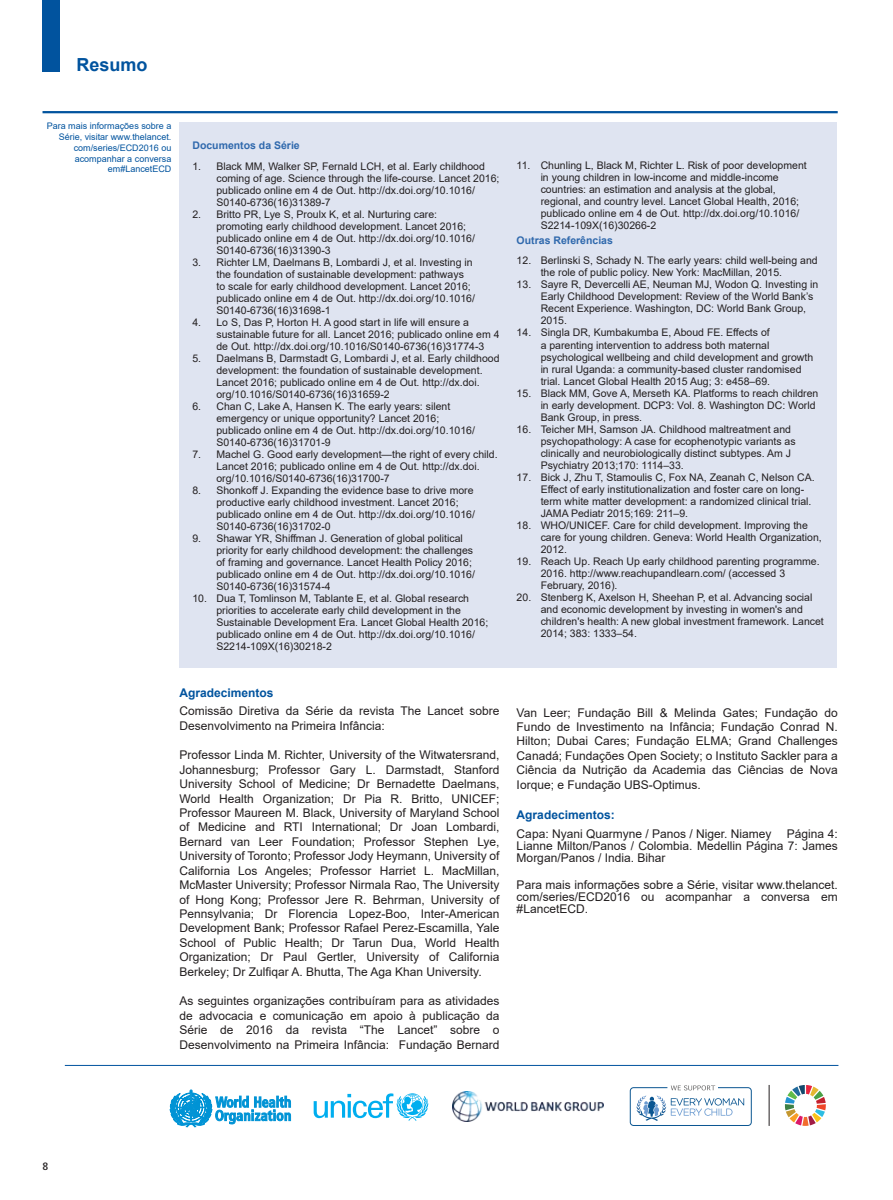
<style>
.page{position:relative;width:893px;height:1200px;background:#fff}
.page>*{position:absolute;margin:0;border:0;box-sizing:border-box;transform-origin:0 0}
.t1{font:700 18px "Arial";color:#01539e}
.t2{font:12px/14.4px "Arial";color:#231f20;text-align:justify}
.t3{font:700 12px "Arial";color:#01539e}
.t4{font:10.5px/12px "Arial";color:#231f20}
.t5{font:700 10.5px "Arial";color:#3069ad}
.t6{font:700 10.5px "Shaker 2 Lancet";color:#231f20}
.t7{font:9px/10.8px "Arial";color:#01539e;text-align:right}
</style>
<div class="page">
<div style="left:43px;top:0;width:17px;height:71px;background:#01539e"></div>
<hr style="left:43px;top:111px;width:795px;height:2px;background:#01539e">
<div style="left:179px;top:122px;width:658px;height:545px;background:#dfe4f1"></div>
<hr style="left:65px;top:1064px;width:773px;height:1px;background:#01539e">
<img style="left:453px;top:1091px;width:150px;height:29px">
<svg style="left:314px;top:1093px;width:114px;height:27px"></svg>
<div style="left:630px;top:1087px;width:122px;height:38px;border:1px solid #0b5691;border-radius:3px"></div>
<svg style="left:636px;top:1085px;width:108px;height:35px"></svg>
<hr style="left:769px;top:1084px;width:1px;height:41px;background:#231f20">
<svg style="left:785px;top:1085px;width:41px;height:40px"></svg>
<svg style="left:169px;top:1089px;width:122px;height:37px"></svg>
<h1 class="t1" style="left:77px;top:55px;width:73px">Resumo</h1>
<p class="t7" style="left:47px;top:120px;width:126px">Para mais informações sobre a<br>Série, visitar www.thelancet. com/series/ECD2016 ou acompanhar a conversa em#LancetECD</p>
<p class="t5" style="left:192px;top:140px;width:109px">Documentos da Série</p>
<p class="t4" style="left:216px;top:160px;width:285px;text-indent:-24px">1. Black MM, Walker SP, Fernald LCH, et al. Early childhood coming of age. Science through the life-course. Lancet 2016; publicado online em 4 de Out. http://dx.doi.org/10.1016/ S0140-6736(16)31389-7</p>
<p class="t4" style="left:216px;top:208px;width:260px;text-indent:-24px">2. Britto PR, Lye S, Proulx K, et al. Nurturing care: promoting early childhood development. Lancet 2016; publicado online em 4 de Out. http://dx.doi.org/10.1016/ S0140-6736(16)31390-3</p>
<p class="t4" style="left:216px;top:256px;width:260px;text-indent:-24px">3. Richter LM, Daelmans B, Lombardi J, et al. Investing in the foundation of sustainable development: pathways to scale for early childhood development. Lancet 2016; publicado online em 4 de Out. http://dx.doi.org/10.1016/ S0140-6736(16)31698-1</p>
<p class="t4" style="left:216px;top:316px;width:285px;text-indent:-24px">4. Lo S, Das P, Horton H. A good start in life will ensure a sustainable future for all. Lancet 2016; publicado online em 4 de Out. http://dx.doi.org/10.1016/S0140-6736(16)31774-3</p>
<p class="t4" style="left:216px;top:352px;width:285px;text-indent:-24px">5. Daelmans B, Darmstadt G, Lombardi J, et al. Early childhood development: the foundation of sustainable development.<br>Lancet 2016; publicado online em 4 de Out. http://dx.doi. org/10.1016/S0140-6736(16)31659-2</p>
<p class="t4" style="left:216px;top:400px;width:260px;text-indent:-24px">6. Chan C, Lake A, Hansen K. The early years: silent emergency or unique opportunity? Lancet 2016; publicado online em 4 de Out. http://dx.doi.org/10.1016/ S0140-6736(16)31701-9</p>
<p class="t4" style="left:216px;top:448px;width:283px;text-indent:-24px">7. Machel G. Good early development—the right of every child.<br>Lancet 2016; publicado online em 4 de Out. http://dx.doi. org/10.1016/S0140-6736(16)31700-7</p>
<p class="t4" style="left:216px;top:484px;width:260px;text-indent:-24px">8. Shonkoff J. Expanding the evidence base to drive more productive early childhood investment. Lancet 2016; publicado online em 4 de Out. http://dx.doi.org/10.1016/ S0140-6736(16)31702-0</p>
<p class="t4" style="left:216px;top:532px;width:260px;text-indent:-24px">9. Shawar YR, Shiffman J. Generation of global political priority for early childhood development: the challenges of framing and governance. Lancet Health Policy 2016; publicado online em 4 de Out. http://dx.doi.org/10.1016/ S0140-6736(16)31574-4</p>
<p class="t4" style="left:216px;top:592px;width:273px;text-indent:-24px">10. Dua T, Tomlinson M, Tablante E, et al. Global research priorities to accelerate early child development in the Sustainable Development Era. Lancet Global Health 2016; publicado online em 4 de Out. http://dx.doi.org/10.1016/ S2214-109X(16)30218-2</p>
<p class="t3" style="left:179px;top:685px;width:96px">Agradecimentos</p>
<p class="t2" style="left:179px;top:703px;width:322px">Comissão Diretiva da Série da revista The Lancet sobre<br>Desenvolvimento na Primeira Infância:</p>
<p class="t2" style="left:179px;top:747px;width:322px">Professor Linda M. Richter, University of the Witwatersrand, Johannesburg; Professor Gary L. Darmstadt, Stanford University School of Medicine; Dr Bernadette Daelmans, World Health Organization; Dr Pia R. Britto, UNICEF; Professor Maureen M. Black, University of Maryland School of Medicine and RTI International; Dr Joan Lombardi, Bernard van Leer Foundation; Professor Stephen Lye, University of Toronto; Professor Jody Heymann, University of California Los Angeles; Professor Harriet L. MacMillan, McMaster University; Professor Nirmala Rao, The University of Hong Kong; Professor Jere R. Behrman, University of Pennsylvania; Dr Florencia Lopez-Boo, Inter-American Development Bank; Professor Rafael Perez-Escamilla, Yale School of Public Health; Dr Tarun Dua, World Health Organization; Dr Paul Gertler, University of California Berkeley; Dr Zulfiqar A. Bhutta, The Aga Khan University.</p>
<p class="t2" style="left:179px;top:993px;width:322px">As seguintes organizações contribuíram para as atividades de advocacia e comunicação em apoio à publicação da Série de 2016 da revista “The Lancet” sobre o Desenvolvimento na Primeira Infância: Fundação Bernard</p>
<p class="t4" style="left:541px;top:159px;width:268px;text-indent:-24px">11. Chunling L, Black M, Richter L. Risk of poor development in young children in low-income and middle-income countries: an estimation and analysis at the global, regional, and country level. Lancet Global Health, 2016; publicado online em 4 de Out. http://dx.doi.org/10.1016/ S2214-109X(16)30266-2</p>
<p class="t5" style="left:517px;top:234px;width:98px">Outras Referências</p>
<p class="t4" style="left:541px;top:255px;width:278px;text-indent:-24px">12. Berlinski S, Schady N. The early years: child well-being and the role of public policy. New York: MacMillan, 2015.</p>
<p class="t4" style="left:541px;top:279px;width:279px;text-indent:-24px">13. Sayre R, Devercelli AE, Neuman MJ, Wodon Q. Investing in Early Childhood Development: Review of the World Bank’s Recent Experience. Washington, DC: World Bank Group, 2015.</p>
<p class="t4" style="left:541px;top:327px;width:274px;text-indent:-24px">14. Singla DR, Kumbakumba E, Aboud FE. Effects of<br>a parenting intervention to address both maternal psychological wellbeing and child development and growth in rural Uganda: a community-based cluster randomised trial. Lancet Global Health 2015 Aug; 3: e458–69.</p>
<p class="t4" style="left:541px;top:387px;width:279px;text-indent:-24px">15. Black MM, Gove A, Merseth KA. Platforms to reach children in early development. DCP3: Vol. 8. Washington DC: World<br>Bank Group, in press.</p>
<p class="t4" style="left:541px;top:423px;width:257px;text-indent:-24px">16. Teicher MH, Samson JA. Childhood maltreatment and psychopathology: A case for ecophenotypic variants as clinically and neurobiologically distinct subtypes. Am J Psychiatry 2013;170: 1114–33.</p>
<p class="t4" style="left:541px;top:471px;width:276px;text-indent:-24px">17. Bick J, Zhu T, Stamoulis C, Fox NA, Zeanah C, Nelson CA.<br>Effect of early institutionalization and foster care on long&shy;term white matter development: a randomized clinical trial.<br>JAMA Pediatr 2015;169: 211–9.</p>
<p class="t4" style="left:541px;top:519px;width:283px;text-indent:-24px">18. WHO/UNICEF. Care for child development. Improving the care for young children. Geneva: World Health Organization,<br>2012.</p>
<p class="t4" style="left:541px;top:555px;width:280px;text-indent:-24px">19. Reach Up. Reach Up early childhood parenting programme.<br>2016. http://www.reachupandlearn.com/ (accessed 3<br>February, 2016).</p>
<p class="t4" style="left:541px;top:591px;width:285px;text-indent:-24px">20. Stenberg K, Axelson H, Sheehan P, et al. Advancing social and economic development by investing in women's and children's health: A new global investment framework. Lancet 2014; 383: 1333–54.</p>
<p class="t2" style="left:517px;top:705px;width:323px">Van Leer; Fundação Bill &amp; Melinda Gates; Fundação do Fundo de Investimento na Infância; Fundação Conrad N.<br>Hilton; Dubai Cares; Fundação ELMA; Grand Challenges Canadá; Fundações Open Society; o Instituto Sackler para a Ciência da Nutrição da Academia das Ciências de Nova Iorque; e Fundação UBS-Optimus.</p>
<p class="t3" style="left:517px;top:807px;width:100px">Agradecimentos:</p>
<p class="t2" style="left:517px;top:826px;width:256px">Capa: Nyani Quarmyne / Panos / Niger. Niamey</p>
<p class="t2" style="left:517px;top:827px;width:323px;line-height:12px;text-indent:270px">Página 4:<br>Lianne Milton/Panos / Colombia. Medellin Página 7: James Morgan/Panos / India. Bihar</p>
<p class="t2" style="left:517px;top:878px;width:323px;line-height:12px">Para mais informações sobre a Série, visitar www.thelancet. com/series/ECD2016 ou acompanhar a conversa em #LancetECD.</p>
<p class="t6" style="left:43px;top:1159px;width:7px">8</p>
</div>
